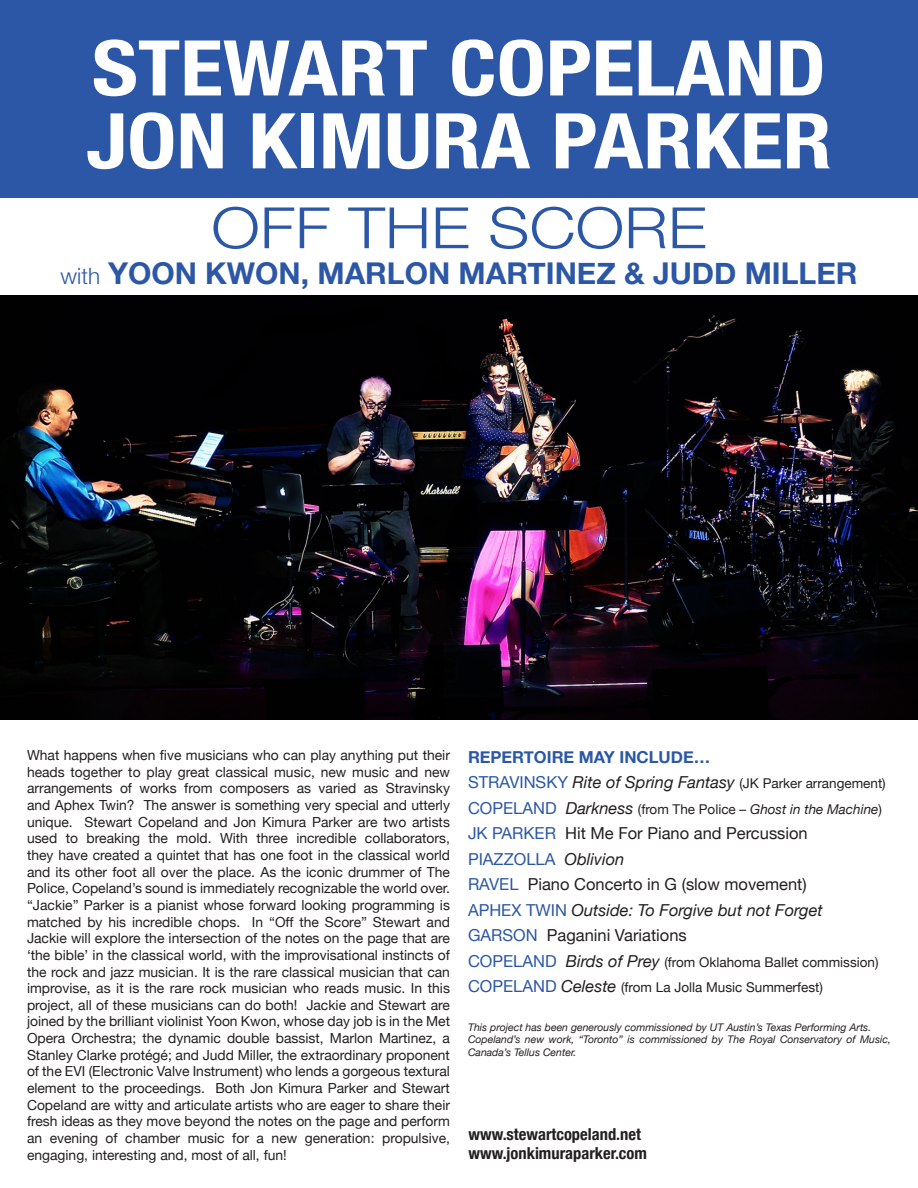
<style>
.page{position:relative;width:918px;height:1188px;background:#fff}
.page>*{position:absolute;margin:0;border:0;box-sizing:border-box;transform-origin:0 0}
.t1{font:700 condensed 76.95px "Helvetica Neue";color:#fff;scale:1.15 1}
.t2{font:300 57px "Helvetica Neue";color:#2c57a6;scale:1.15 1}
.t3{font:700 30px "Helvetica Neue";color:#2c57a6}
.t4{font:16.5px "Helvetica Neue";color:#231f20}
.t5{font:16.5px "Helvetica Neue";color:#2c57a6}
.t6{font:700 condensed 16.5px "Helvetica Neue";color:#231f20}
.t7{font:italic 16.5px "Helvetica Neue";color:#231f20}
.t8{font:700 16.5px "Helvetica Neue";color:#2c57a6}
.t9{font:13.8px/16.6px "Helvetica Neue";color:#231f20;text-align:justify}
.t10{font:13.5px "Helvetica Neue";color:#231f20}
.t11{font:italic 13.5px "Helvetica Neue";color:#231f20}
.t12{font:italic 10.5px/12.6px "Helvetica Neue";color:#231f20}
.s1{font-weight:300;font-size:22.5px}
.s2{font-style:italic;font-size:16.5px}
.s3{font-style:normal;font-size:16.5px;color:#2c57a6}
.s4{font-size:16.5px}
.s5{font-style:normal}
.s6{color:#2c57a6}
.s7{font-style:italic;color:#231f20}
.s8{font-style:normal;color:#2c57a6}
.s9{font-size:16.5px;color:#2c57a6}
</style>
<div class="page">
<div style="left:0;top:0;width:918px;height:198px;background:#2c57a6"></div>
<img style="left:0;top:296px;width:918px;height:424px">
<p class="t1" style="left:92px;top:22px;width:640px">stewart copeland</p>
<p class="t1" style="left:86px;top:94px;width:650px">jon kimura parker</p>
<p class="t2" style="left:211px;top:193px;width:432px">OFF THE SCORE</p>
<p class="t3" style="left:61px;top:255px;width:795px"><span class="s1">WITH</span> YOON KWON, MARLON MARTINEZ &amp; JUDD MILLER</p>
<p class="t9" style="left:27px;top:747px;width:425px">What happens when five musicians who can play anything put their heads together to play great classical music, new music and new arrangements of works from composers as varied as Stravinsky and Aphex Twin? The answer is something very special and utterly unique. Stewart Copeland and Jon Kimura Parker are two artists used to breaking the mold. With three incredible collaborators, they have created a quintet that has one foot in the classical world and its other foot all over the place. As the iconic drummer of The Police, Copeland’s sound is immediately recognizable the world over. “Jackie” Parker is a pianist whose forward looking programming is matched by his incredible chops. In “Off the Score” Stewart and Jackie will explore the intersection of the notes on the page that are ‘the bible’ in the classical world, with the improvisational instincts of the rock and jazz musician. It is the rare classical musician that can improvise, as it is the rare rock musician who reads music. In this project, all of these musicians can do both! Jackie and Stewart are joined by the brilliant violinist Yoon Kwon, whose day job is in the Met Opera Orchestra; the dynamic double bassist, Marlon Martinez, a Stanley Clarke protégé; and Judd Miller, the extraordinary proponent of the EVI (Electronic Valve Instrument) who lends a gorgeous textural element to the proceedings. Both Jon Kimura Parker and Stewart Copeland are witty and articulate artists who are eager to share their fresh ideas as they move beyond the notes on the page and perform an evening of chamber music for a new generation: propulsive, engaging, interesting and, most of all, fun!</p>
<p class="t8" style="left:468px;top:747px;width:244px">REPERTOIRE MAY INCLUDE…</p>
<p class="t5" style="left:468px;top:773px;width:80px">Stravi nsky</p>
<p class="t10" style="left:573px;top:776px;width:315px"><span class="s2">Rite of Spring Fantasy</span> (JK Parker arrangement)</p>
<p class="t5" style="left:468px;top:798px;width:24px">Cope</p>
<p class="t11" style="left:513px;top:801px;width:370px"><span class="s3">land</span> <span class="s4">Darkness</span> <span class="s5">(from The Police –</span> Ghost in the Machine<span class="s5">)</span></p>
<p class="t4" style="left:468px;top:824px;width:341px"><span class="s6">JK Parker</span> Hit Me For Piano and Percussion</p>
<p class="t5" style="left:468px;top:849px;width:158px">Piazzo lla <span class="s7">Oblivion</span></p>
<p class="t5" style="left:468px;top:875px;width:11px">Rave</p>
<p class="t4" style="left:509px;top:875px;width:299px"><span class="s6">l</span> Piano Concerto in G (slow movement)</p>
<p class="t5" style="left:468px;top:900px;width:22px">Aphe</p>
<p class="t7" style="left:511px;top:900px;width:313px"><span class="s8">x Twi n</span> Outside: To Forgive but not Forget</p>
<p class="t4" style="left:468px;top:926px;width:220px"><span class="s6">Garson</span> Paganini Variations</p>
<p class="t5" style="left:468px;top:951px;width:24px">Cope</p>
<p class="t10" style="left:513px;top:954px;width:367px"><span class="s9">land</span> <span class="s2">Birds of Prey</span> (from Oklahoma Ballet commission)</p>
<p class="t5" style="left:468px;top:977px;width:24px">Cope</p>
<p class="t10" style="left:513px;top:980px;width:311px"><span class="s9">land</span> <span class="s2">Celeste</span> (from La Jolla Music Summerfest)</p>
<p class="t12" style="left:468px;top:1020px;width:405px">This project has been generously commissioned by UT Austin’s Texas Performing Arts.</p>
<p class="t12" style="left:468px;top:1033px;width:425px">Copeland’s new work, “Toronto” is commissioned by The Royal Conservatory of Music,<br>Canada’s Tellus Center.</p>
<p class="t6" style="left:468px;top:1124px;width:174px">www.stewartcopeland.net</p>
<p class="t6" style="left:468px;top:1144px;width:180px">www.jonkimuraparker.com</p>
</div>
